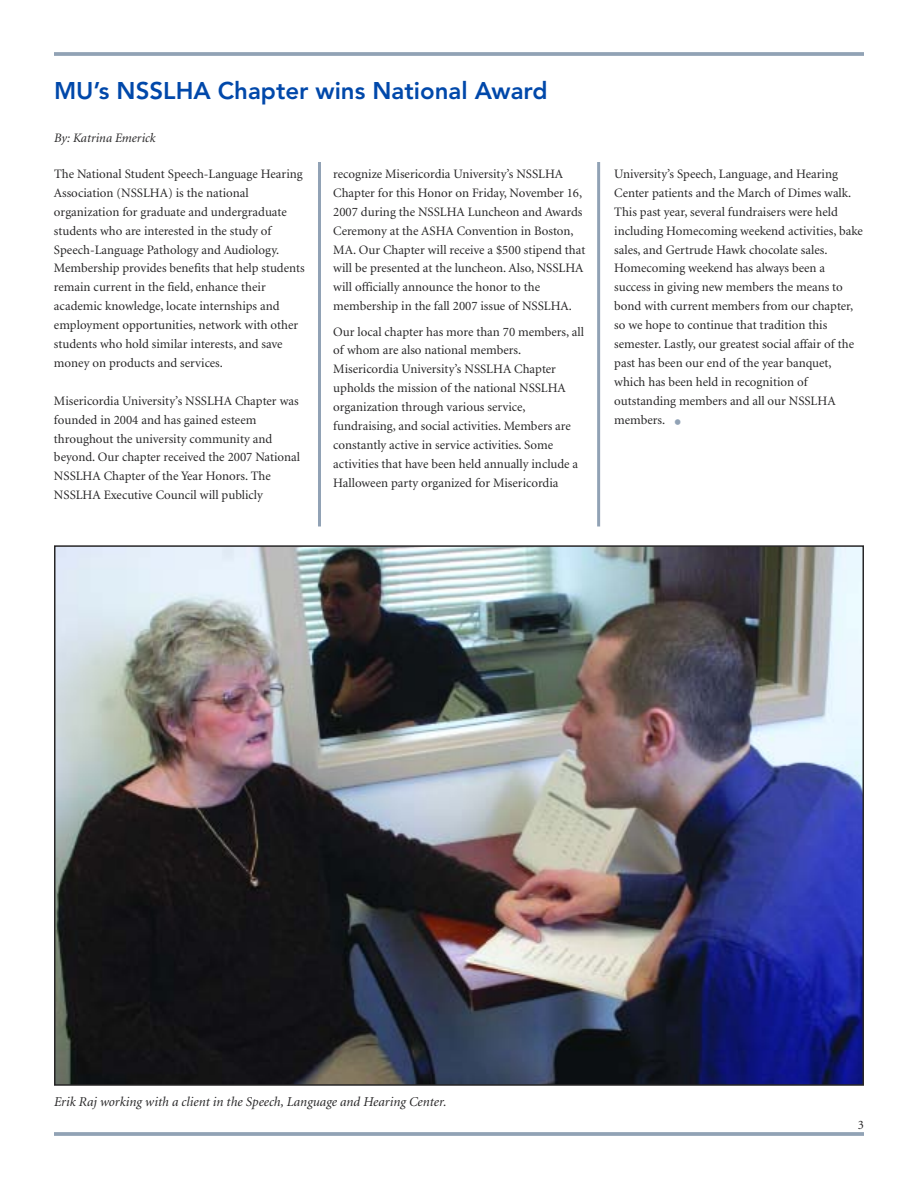
<style>
.page{position:relative;width:918px;height:1188px;background:#fff}
.page>*{position:absolute;margin:0;border:0;box-sizing:border-box;transform-origin:0 0}
.t1{font:800 24px "Avenir";color:#0048aa}
.t2{font:italic 13.5px "Minion";color:#272627}
.t3{font:12.9px/18.9px "Minion";color:#272627}
.t4{font:italic 12.9px "Minion";color:#272627}
.s1{font-size:27px;color:#91a2b5}
</style>
<div class="page">
<hr style="left:54px;top:52px;width:810px;height:4px;background:#97a7b9">
<hr style="left:54px;top:1132px;width:810px;height:4px;background:#97a7b9">
<hr style="left:318px;top:162px;width:3px;height:364px;background:#91a2b5">
<hr style="left:597px;top:162px;width:3px;height:365px;background:#91a2b5">
<img style="left:57px;top:548px;width:804px;height:535px">
<h1 class="t1" style="left:54px;top:81px;width:495px">MU’s NSSLHA Chapter wins National Award</h1>
<p class="t4" style="left:54px;top:133px;width:103px">By: Katrina Emerick</p>
<p class="t3" style="left:54px;top:165px;width:252px">The National Student Speech-Language Hearing Association (NSSLHA) is the national organization for graduate and undergraduate students who are interested in the study of Speech-Language Pathology and Audiology.<br>Membership provides benefits that help students remain current in the field, enhance their academic knowledge, locate internships and employment opportunities, network with other students who hold similar interests, and save money on products and services.</p>
<p class="t3" style="left:54px;top:392px;width:248px">Misericordia University’s NSSLHA Chapter was founded in 2004 and has gained esteem throughout the university community and beyond. Our chapter received the 2007 National NSSLHA Chapter of the Year Honors. The NSSLHA Executive Council will publicly</p>
<p class="t3" style="left:333px;top:165px;width:254px">recognize Misericordia University’s NSSLHA Chapter for this Honor on Friday, November 16, 2007 during the NSSLHA Luncheon and Awards Ceremony at the ASHA Convention in Boston, MA. Our Chapter will receive a $500 stipend that will be presented at the luncheon. Also, NSSLHA will officially announce the honor to the membership in the fall 2007 issue of NSSLHA.</p>
<p class="t3" style="left:333px;top:323px;width:252px">Our local chapter has more than 70 members, all of whom are also national members.<br>Misericordia University’s NSSLHA Chapter upholds the mission of the national NSSLHA organization through various service, fundraising, and social activities. Members are constantly active in service activities. Some activities that have been held annually include a Halloween party organized for Misericordia</p>
<p class="t3" style="left:614px;top:165px;width:250px">University’s Speech, Language, and Hearing Center patients and the March of Dimes walk.<br>This past year, several fundraisers were held including Homecoming weekend activities, bake sales, and Gertrude Hawk chocolate sales.<br>Homecoming weekend has always been a success in giving new members the means to bond with current members from our chapter, so we hope to continue that tradition this semester. Lastly, our greatest social affair of the past has been our end of the year banquet, which has been held in recognition of outstanding members and all our NSSLHA members. <span class="s1">•</span></p>
<p class="t2" style="left:54px;top:1097px;width:394px">Erik Raj working with a client in the Speech, Language and Hearing Center.</p>
<p class="t3" style="left:858px;top:1117px;width:8px">3</p>
</div>
